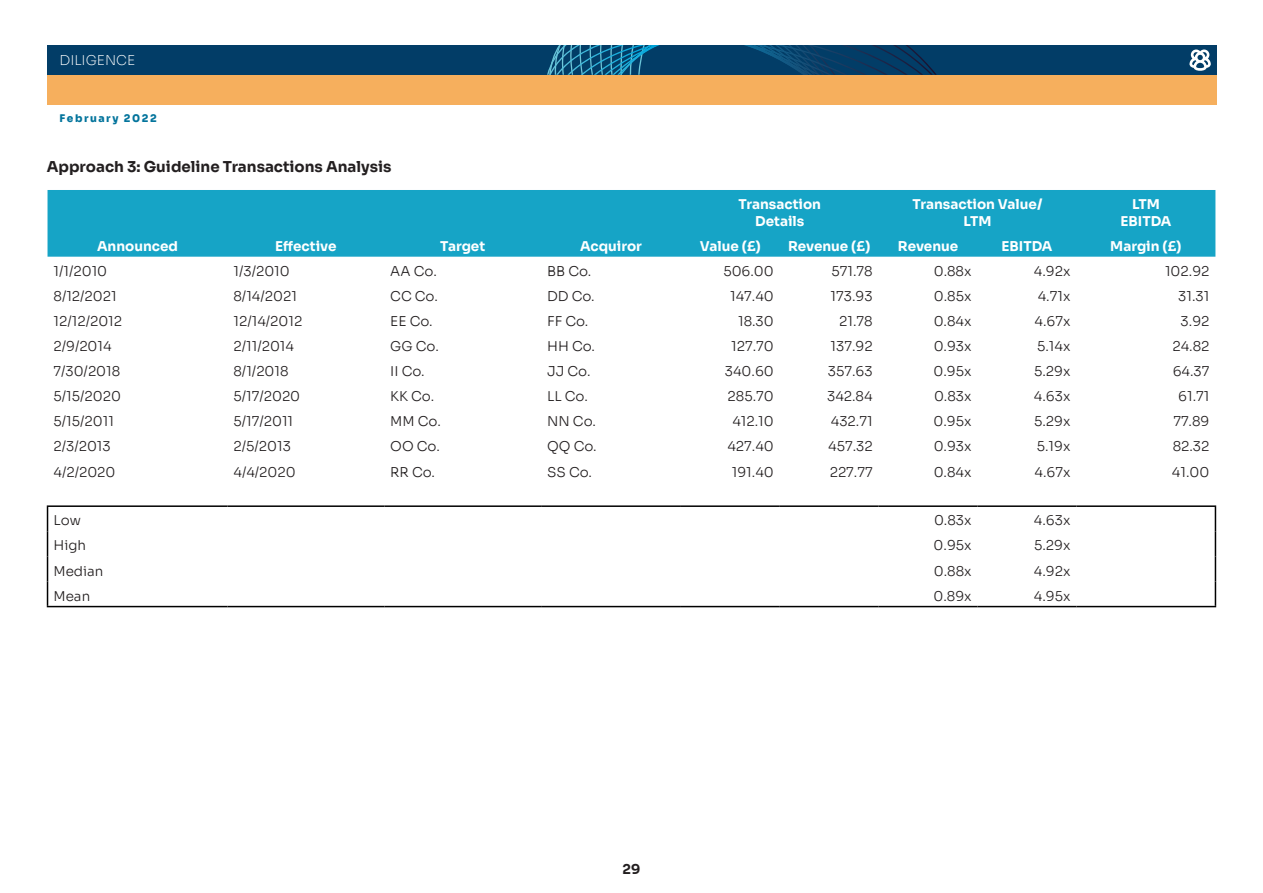
<style>
.page{position:relative;width:1263px;height:893px;background:#fff}
.page>*{position:absolute;margin:0;border:0;box-sizing:border-box;transform-origin:0 0}
._05_1_BODYTEXT_01_So{font:700 15px "Sora";color:#231f20}
._05_1_BODYTEXT_01_So-2{font:300 13.5px "Sora";color:#231f20}
._05_1_BODYTEXT_01_So-3{font:700 13.5px "Sora";color:#fff}
.t1{font:200 13.5px "Sora";color:#fff}
._05_1_BODYTEXT_01_So-4{font:700 13.5px "Sora";color:#231f20}
.t2{font:800 10.5px "Sora";letter-spacing:.15em;color:#03749c}
</style>
<div class="page">
<div style="left:48px;top:190px;width:1167px;height:67px;background:#16a4c6"></div>
<hr style="left:47px;top:505px;width:180px;height:2px;background:#000">
<hr style="left:227px;top:505px;width:157px;height:2px;background:#000">
<hr style="left:384px;top:505px;width:157px;height:2px;background:#000">
<hr style="left:541px;top:505px;width:140px;height:2px;background:#000">
<hr style="left:681px;top:505px;width:99px;height:2px;background:#000">
<hr style="left:780px;top:505px;width:99px;height:2px;background:#000">
<hr style="left:879px;top:505px;width:98px;height:2px;background:#000">
<hr style="left:977px;top:505px;width:99px;height:2px;background:#000">
<hr style="left:1076px;top:505px;width:140px;height:2px;background:#000">
<hr style="left:47px;top:606px;width:180px;height:1px;background:#000">
<hr style="left:227px;top:606px;width:157px;height:1px;background:#000">
<hr style="left:384px;top:606px;width:157px;height:1px;background:#000">
<hr style="left:541px;top:606px;width:140px;height:1px;background:#000">
<hr style="left:681px;top:606px;width:99px;height:1px;background:#000">
<hr style="left:780px;top:606px;width:99px;height:1px;background:#000">
<hr style="left:879px;top:606px;width:98px;height:1px;background:#000">
<hr style="left:977px;top:606px;width:99px;height:1px;background:#000">
<hr style="left:1076px;top:606px;width:140px;height:1px;background:#000">
<svg style="left:1215px;top:507px;width:1px;height:99px"></svg>
<svg style="left:47px;top:507px;width:1px;height:99px"></svg>
<div style="left:47px;top:75px;width:1169px;height:30px;background:#f6af5d"></div>
<div style="left:47px;top:45px;width:1169px;height:30px;background:#023d67"></div>
<svg style="left:547px;top:45px;width:390px;height:30px"></svg>
<svg style="left:1189px;top:50px;width:22px;height:21px"></svg>
<p class="t1" style="left:60px;top:49px;width:77px">DILIGENCE</p>
<p class="t2" style="left:60px;top:109px;width:99px">February 2022</p>
<p class="_05_1_BODYTEXT_01_So" style="left:47px;top:154px;width:346px">Approach 3: Guideline Transactions Analysis</p>
<p class="_05_1_BODYTEXT_01_So-3" style="left:738px;top:193px;width:84px">Transaction</p>
<p class="_05_1_BODYTEXT_01_So-3" style="left:755px;top:210px;width:51px">Details</p>
<p class="_05_1_BODYTEXT_01_So-3" style="left:912px;top:193px;width:131px">Transaction Value/</p>
<p class="_05_1_BODYTEXT_01_So-3" style="left:963px;top:210px;width:29px">LTM</p>
<p class="_05_1_BODYTEXT_01_So-3" style="left:1132px;top:193px;width:29px">LTM</p>
<p class="_05_1_BODYTEXT_01_So-3" style="left:1120px;top:210px;width:52px">EBITDA</p>
<p class="_05_1_BODYTEXT_01_So-3" style="left:97px;top:235px;width:83px">Announced</p>
<p class="_05_1_BODYTEXT_01_So-3" style="left:275px;top:235px;width:63px">Effective</p>
<p class="_05_1_BODYTEXT_01_So-3" style="left:440px;top:235px;width:47px">Target</p>
<p class="_05_1_BODYTEXT_01_So-3" style="left:580px;top:235px;width:63px">Acquiror</p>
<p class="_05_1_BODYTEXT_01_So-3" style="left:700px;top:235px;width:63px">Value (£)</p>
<p class="_05_1_BODYTEXT_01_So-3" style="left:788px;top:235px;width:84px">Revenue (£)</p>
<p class="_05_1_BODYTEXT_01_So-3" style="left:898px;top:235px;width:62px">Revenue</p>
<p class="_05_1_BODYTEXT_01_So-3" style="left:1001px;top:235px;width:52px">EBITDA</p>
<p class="_05_1_BODYTEXT_01_So-3" style="left:1110px;top:235px;width:73px">Margin (£)</p>
<p class="_05_1_BODYTEXT_01_So-2" style="left:54px;top:260px;width:55px">1/1/2010</p>
<p class="_05_1_BODYTEXT_01_So-2" style="left:233px;top:260px;width:58px">1/3/2010</p>
<p class="_05_1_BODYTEXT_01_So-2" style="left:390px;top:260px;width:48px">AA Co.</p>
<p class="_05_1_BODYTEXT_01_So-2" style="left:547px;top:260px;width:46px">BB Co.</p>
<p class="_05_1_BODYTEXT_01_So-2" style="left:723px;top:260px;width:52px">506.00</p>
<p class="_05_1_BODYTEXT_01_So-2" style="left:831px;top:260px;width:43px">571.78</p>
<p class="_05_1_BODYTEXT_01_So-2" style="left:934px;top:260px;width:39px">0.88x</p>
<p class="_05_1_BODYTEXT_01_So-2" style="left:1034px;top:260px;width:38px">4.92x</p>
<p class="_05_1_BODYTEXT_01_So-2" style="left:1165px;top:260px;width:46px">102.92</p>
<p class="_05_1_BODYTEXT_01_So-2" style="left:54px;top:285px;width:65px">8/12/2021</p>
<p class="_05_1_BODYTEXT_01_So-2" style="left:233px;top:285px;width:65px">8/14/2021</p>
<p class="_05_1_BODYTEXT_01_So-2" style="left:390px;top:285px;width:49px">CC Co.</p>
<p class="_05_1_BODYTEXT_01_So-2" style="left:547px;top:285px;width:49px">DD Co.</p>
<p class="_05_1_BODYTEXT_01_So-2" style="left:730px;top:285px;width:45px">147.40</p>
<p class="_05_1_BODYTEXT_01_So-2" style="left:831px;top:285px;width:43px">173.93</p>
<p class="_05_1_BODYTEXT_01_So-2" style="left:934px;top:285px;width:39px">0.85x</p>
<p class="_05_1_BODYTEXT_01_So-2" style="left:1038px;top:285px;width:34px">4.71x</p>
<p class="_05_1_BODYTEXT_01_So-2" style="left:1178px;top:285px;width:33px">31.31</p>
<p class="_05_1_BODYTEXT_01_So-2" style="left:54px;top:310px;width:70px">12/12/2012</p>
<p class="_05_1_BODYTEXT_01_So-2" style="left:233px;top:310px;width:70px">12/14/2012</p>
<p class="_05_1_BODYTEXT_01_So-2" style="left:390px;top:310px;width:44px">EE Co.</p>
<p class="_05_1_BODYTEXT_01_So-2" style="left:547px;top:310px;width:43px">FF Co.</p>
<p class="_05_1_BODYTEXT_01_So-2" style="left:738px;top:310px;width:37px">18.30</p>
<p class="_05_1_BODYTEXT_01_So-2" style="left:839px;top:310px;width:35px">21.78</p>
<p class="_05_1_BODYTEXT_01_So-2" style="left:934px;top:310px;width:39px">0.84x</p>
<p class="_05_1_BODYTEXT_01_So-2" style="left:1034px;top:310px;width:37px">4.67x</p>
<p class="_05_1_BODYTEXT_01_So-2" style="left:1180px;top:310px;width:30px">3.92</p>
<p class="_05_1_BODYTEXT_01_So-2" style="left:54px;top:335px;width:60px">2/9/2014</p>
<p class="_05_1_BODYTEXT_01_So-2" style="left:233px;top:335px;width:62px">2/11/2014</p>
<p class="_05_1_BODYTEXT_01_So-2" style="left:390px;top:335px;width:50px">GG Co.</p>
<p class="_05_1_BODYTEXT_01_So-2" style="left:547px;top:335px;width:49px">HH Co.</p>
<p class="_05_1_BODYTEXT_01_So-2" style="left:731px;top:335px;width:44px">127.70</p>
<p class="_05_1_BODYTEXT_01_So-2" style="left:830px;top:335px;width:44px">137.92</p>
<p class="_05_1_BODYTEXT_01_So-2" style="left:934px;top:335px;width:39px">0.93x</p>
<p class="_05_1_BODYTEXT_01_So-2" style="left:1037px;top:335px;width:35px">5.14x</p>
<p class="_05_1_BODYTEXT_01_So-2" style="left:1172px;top:335px;width:39px">24.82</p>
<p class="_05_1_BODYTEXT_01_So-2" style="left:54px;top:360px;width:68px">7/30/2018</p>
<p class="_05_1_BODYTEXT_01_So-2" style="left:233px;top:360px;width:57px">8/1/2018</p>
<p class="_05_1_BODYTEXT_01_So-2" style="left:390px;top:360px;width:36px">II Co.</p>
<p class="_05_1_BODYTEXT_01_So-2" style="left:547px;top:360px;width:45px">JJ Co.</p>
<p class="_05_1_BODYTEXT_01_So-2" style="left:725px;top:360px;width:50px">340.60</p>
<p class="_05_1_BODYTEXT_01_So-2" style="left:828px;top:360px;width:46px">357.63</p>
<p class="_05_1_BODYTEXT_01_So-2" style="left:933px;top:360px;width:39px">0.95x</p>
<p class="_05_1_BODYTEXT_01_So-2" style="left:1034px;top:360px;width:38px">5.29x</p>
<p class="_05_1_BODYTEXT_01_So-2" style="left:1173px;top:360px;width:38px">64.37</p>
<p class="_05_1_BODYTEXT_01_So-2" style="left:54px;top:385px;width:69px">5/15/2020</p>
<p class="_05_1_BODYTEXT_01_So-2" style="left:233px;top:385px;width:68px">5/17/2020</p>
<p class="_05_1_BODYTEXT_01_So-2" style="left:390px;top:385px;width:45px">KK Co.</p>
<p class="_05_1_BODYTEXT_01_So-2" style="left:547px;top:385px;width:42px">LL Co.</p>
<p class="_05_1_BODYTEXT_01_So-2" style="left:728px;top:385px;width:48px">285.70</p>
<p class="_05_1_BODYTEXT_01_So-2" style="left:827px;top:385px;width:47px">342.84</p>
<p class="_05_1_BODYTEXT_01_So-2" style="left:934px;top:385px;width:39px">0.83x</p>
<p class="_05_1_BODYTEXT_01_So-2" style="left:1034px;top:385px;width:38px">4.63x</p>
<p class="_05_1_BODYTEXT_01_So-2" style="left:1178px;top:385px;width:33px">61.71</p>
<p class="_05_1_BODYTEXT_01_So-2" style="left:54px;top:410px;width:62px">5/15/2011</p>
<p class="_05_1_BODYTEXT_01_So-2" style="left:233px;top:410px;width:61px">5/17/2011</p>
<p class="_05_1_BODYTEXT_01_So-2" style="left:390px;top:410px;width:52px">MM Co.</p>
<p class="_05_1_BODYTEXT_01_So-2" style="left:547px;top:410px;width:50px">NN Co.</p>
<p class="_05_1_BODYTEXT_01_So-2" style="left:732px;top:410px;width:43px">412.10</p>
<p class="_05_1_BODYTEXT_01_So-2" style="left:831px;top:410px;width:43px">432.71</p>
<p class="_05_1_BODYTEXT_01_So-2" style="left:933px;top:410px;width:39px">0.95x</p>
<p class="_05_1_BODYTEXT_01_So-2" style="left:1034px;top:410px;width:38px">5.29x</p>
<p class="_05_1_BODYTEXT_01_So-2" style="left:1173px;top:410px;width:38px">77.89</p>
<p class="_05_1_BODYTEXT_01_So-2" style="left:54px;top:435px;width:59px">2/3/2013</p>
<p class="_05_1_BODYTEXT_01_So-2" style="left:233px;top:435px;width:59px">2/5/2013</p>
<p class="_05_1_BODYTEXT_01_So-2" style="left:390px;top:435px;width:51px">OO Co.</p>
<p class="_05_1_BODYTEXT_01_So-2" style="left:547px;top:435px;width:51px">QQ Co.</p>
<p class="_05_1_BODYTEXT_01_So-2" style="left:727px;top:435px;width:48px">427.40</p>
<p class="_05_1_BODYTEXT_01_So-2" style="left:828px;top:435px;width:46px">457.32</p>
<p class="_05_1_BODYTEXT_01_So-2" style="left:934px;top:435px;width:39px">0.93x</p>
<p class="_05_1_BODYTEXT_01_So-2" style="left:1037px;top:435px;width:35px">5.19x</p>
<p class="_05_1_BODYTEXT_01_So-2" style="left:1173px;top:435px;width:38px">82.32</p>
<p class="_05_1_BODYTEXT_01_So-2" style="left:54px;top:461px;width:63px">4/2/2020</p>
<p class="_05_1_BODYTEXT_01_So-2" style="left:233px;top:461px;width:64px">4/4/2020</p>
<p class="_05_1_BODYTEXT_01_So-2" style="left:390px;top:461px;width:46px">RR Co.</p>
<p class="_05_1_BODYTEXT_01_So-2" style="left:547px;top:461px;width:46px">SS Co.</p>
<p class="_05_1_BODYTEXT_01_So-2" style="left:732px;top:461px;width:43px">191.40</p>
<p class="_05_1_BODYTEXT_01_So-2" style="left:830px;top:461px;width:44px">227.77</p>
<p class="_05_1_BODYTEXT_01_So-2" style="left:934px;top:461px;width:39px">0.84x</p>
<p class="_05_1_BODYTEXT_01_So-2" style="left:1034px;top:461px;width:37px">4.67x</p>
<p class="_05_1_BODYTEXT_01_So-2" style="left:1172px;top:461px;width:39px">41.00</p>
<p class="_05_1_BODYTEXT_01_So-2" style="left:54px;top:509px;width:29px">Low</p>
<p class="_05_1_BODYTEXT_01_So-2" style="left:934px;top:509px;width:39px">0.83x</p>
<p class="_05_1_BODYTEXT_01_So-2" style="left:1034px;top:509px;width:38px">4.63x</p>
<p class="_05_1_BODYTEXT_01_So-2" style="left:54px;top:534px;width:34px">High</p>
<p class="_05_1_BODYTEXT_01_So-2" style="left:933px;top:534px;width:39px">0.95x</p>
<p class="_05_1_BODYTEXT_01_So-2" style="left:1034px;top:534px;width:38px">5.29x</p>
<p class="_05_1_BODYTEXT_01_So-2" style="left:54px;top:560px;width:51px">Median</p>
<p class="_05_1_BODYTEXT_01_So-2" style="left:934px;top:560px;width:39px">0.88x</p>
<p class="_05_1_BODYTEXT_01_So-2" style="left:1034px;top:560px;width:38px">4.92x</p>
<p class="_05_1_BODYTEXT_01_So-2" style="left:54px;top:585px;width:38px">Mean</p>
<p class="_05_1_BODYTEXT_01_So-2" style="left:933px;top:585px;width:40px">0.89x</p>
<p class="_05_1_BODYTEXT_01_So-2" style="left:1034px;top:585px;width:38px">4.95x</p>
<p class="_05_1_BODYTEXT_01_So-4" style="left:623px;top:858px;width:19px">29</p>
</div>
